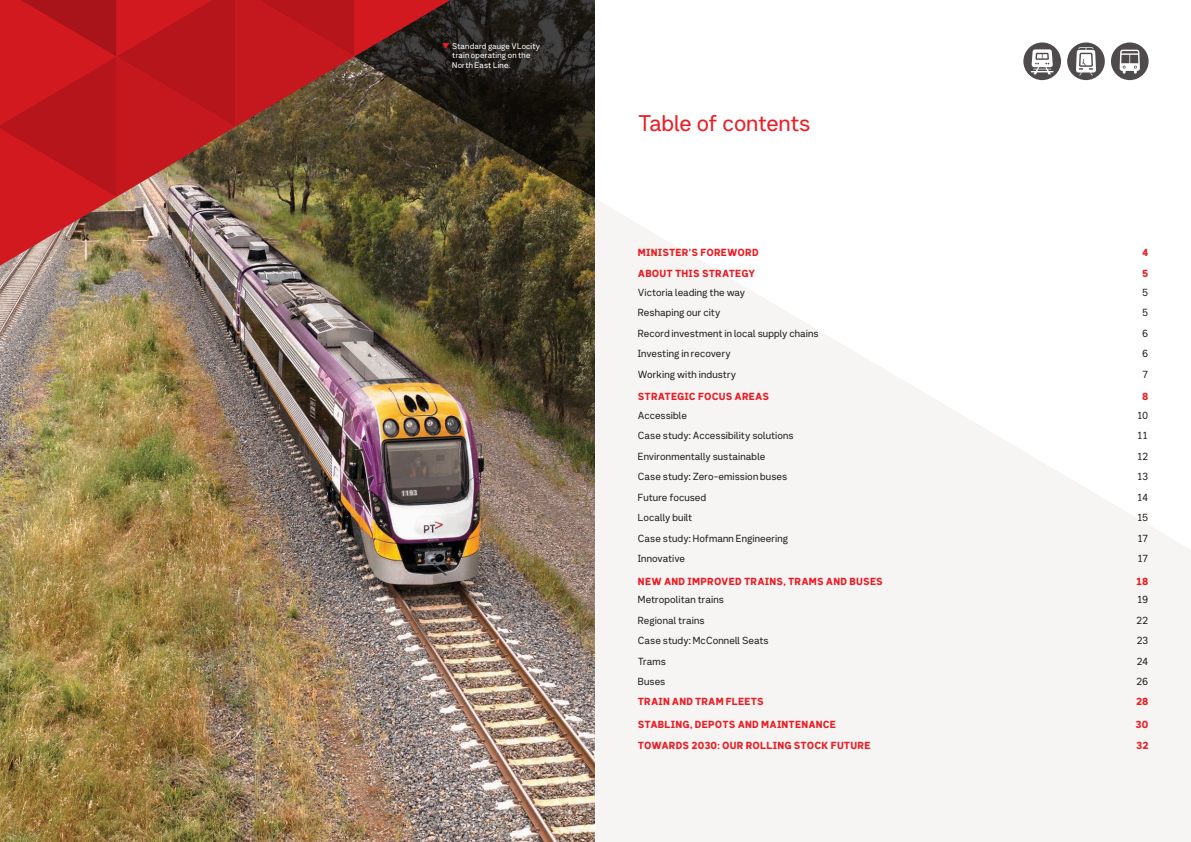
<style>
.page{position:relative;width:1191px;height:842px;background:#fff}
.page>*{position:absolute;margin:0;border:0;box-sizing:border-box;transform-origin:0 0}
.t1{font:22px "Network Sans 2019 Regular";letter-spacing:-.01em;color:#ed1c24}
.t2{font:10px "Network Sans 2019 Regular";letter-spacing:.005em;color:#231f20}
.t3{font:10px "Network Sans 2019 Heavy";letter-spacing:.015em;color:#ed1c24}
.t4{font:8px/9.6px "Network Sans 2019 Regular";letter-spacing:.015em;color:#fff}
</style>
<div class="page">
<img style="left:0;top:207px;width:595px;height:635px">
<svg style="left:450px;top:0;width:145px;height:207px;background:#312b1e"></svg>
<svg style="left:596px;top:200px;width:595px;height:642px;fill:#f6f5f3"></svg>
<svg style="left:1023px;top:42px;width:38px;height:38px"></svg>
<svg style="left:1030px;top:49px;width:23px;height:25px"></svg>
<svg style="left:1067px;top:42px;width:37px;height:38px"></svg>
<svg style="left:1111px;top:42px;width:37px;height:38px"></svg>
<svg style="left:1119px;top:50px;width:20px;height:24px"></svg>
<img style="left:0;top:0;width:450px;height:266px">
<p class="t4" style="left:452px;top:41px;width:89px">Standard gauge VLocity train operating on the<br>North East Line.</p>
<h1 class="t1" style="left:638px;top:104px;width:174px">Table of contents</h1>
<p class="t3" style="left:638px;top:244px;width:122px">MINISTER'S FOREWORD</p>
<p class="t3" style="left:1142px;top:244px;width:8px">4</p>
<p class="t3" style="left:638px;top:265px;width:119px">ABOUT THIS STRATEGY</p>
<p class="t3" style="left:1142px;top:265px;width:8px">5</p>
<p class="t2" style="left:638px;top:284px;width:109px">Victoria leading the way</p>
<p class="t2" style="left:1142px;top:284px;width:8px">5</p>
<p class="t2" style="left:638px;top:304px;width:84px">Reshaping our city</p>
<p class="t2" style="left:1142px;top:304px;width:8px">5</p>
<p class="t2" style="left:638px;top:325px;width:182px">Record investment in local supply chains</p>
<p class="t2" style="left:1142px;top:325px;width:8px">6</p>
<p class="t2" style="left:638px;top:345px;width:94px">Investing in recovery</p>
<p class="t2" style="left:1142px;top:345px;width:8px">6</p>
<p class="t2" style="left:638px;top:366px;width:100px">Working with industry</p>
<p class="t2" style="left:1142px;top:366px;width:8px">7</p>
<p class="t3" style="left:638px;top:388px;width:133px">STRATEGIC FOCUS AREAS</p>
<p class="t3" style="left:1142px;top:388px;width:8px">8</p>
<p class="t2" style="left:638px;top:407px;width:51px">Accessible</p>
<p class="t2" style="left:1136px;top:407px;width:13px">10</p>
<p class="t2" style="left:638px;top:427px;width:157px">Case study: Accessibility solutions</p>
<p class="t2" style="left:1137px;top:427px;width:13px">11</p>
<p class="t2" style="left:638px;top:448px;width:129px">Environmentally sustainable</p>
<p class="t2" style="left:1136px;top:448px;width:13px">12</p>
<p class="t2" style="left:638px;top:468px;width:151px">Case study: Zero-emission buses</p>
<p class="t2" style="left:1136px;top:468px;width:13px">13</p>
<p class="t2" style="left:638px;top:489px;width:70px">Future focused</p>
<p class="t2" style="left:1136px;top:489px;width:13px">14</p>
<p class="t2" style="left:638px;top:509px;width:56px">Locally built</p>
<p class="t2" style="left:1136px;top:509px;width:13px">15</p>
<p class="t2" style="left:638px;top:530px;width:152px">Case study: Hofmann Engineering</p>
<p class="t2" style="left:1137px;top:530px;width:13px">17</p>
<p class="t2" style="left:638px;top:550px;width:49px">Innovative</p>
<p class="t2" style="left:1137px;top:550px;width:13px">17</p>
<p class="t3" style="left:638px;top:572px;width:247px">NEW AND IMPROVED TRAINS, TRAMS AND BUSES</p>
<p class="t3" style="left:1136px;top:572px;width:13px">18</p>
<p class="t2" style="left:638px;top:591px;width:88px">Metropolitan trains</p>
<p class="t2" style="left:1136px;top:591px;width:13px">19</p>
<p class="t2" style="left:638px;top:612px;width:68px">Regional trains</p>
<p class="t2" style="left:1136px;top:612px;width:14px">22</p>
<p class="t2" style="left:638px;top:632px;width:132px">Case study: McConnell Seats</p>
<p class="t2" style="left:1136px;top:632px;width:14px">23</p>
<p class="t2" style="left:638px;top:653px;width:30px">Trams</p>
<p class="t2" style="left:1136px;top:653px;width:13px">24</p>
<p class="t2" style="left:638px;top:673px;width:29px">Buses</p>
<p class="t2" style="left:1136px;top:673px;width:14px">26</p>
<p class="t3" style="left:638px;top:692px;width:127px">TRAIN AND TRAM FLEETS</p>
<p class="t3" style="left:1136px;top:692px;width:14px">28</p>
<p class="t3" style="left:638px;top:716px;width:200px">STABLING, DEPOTS AND MAINTENANCE</p>
<p class="t3" style="left:1135px;top:716px;width:14px">30</p>
<p class="t3" style="left:638px;top:736px;width:234px">TOWARDS 2030: OUR ROLLING STOCK FUTURE</p>
<p class="t3" style="left:1136px;top:736px;width:14px">32</p>
</div>
